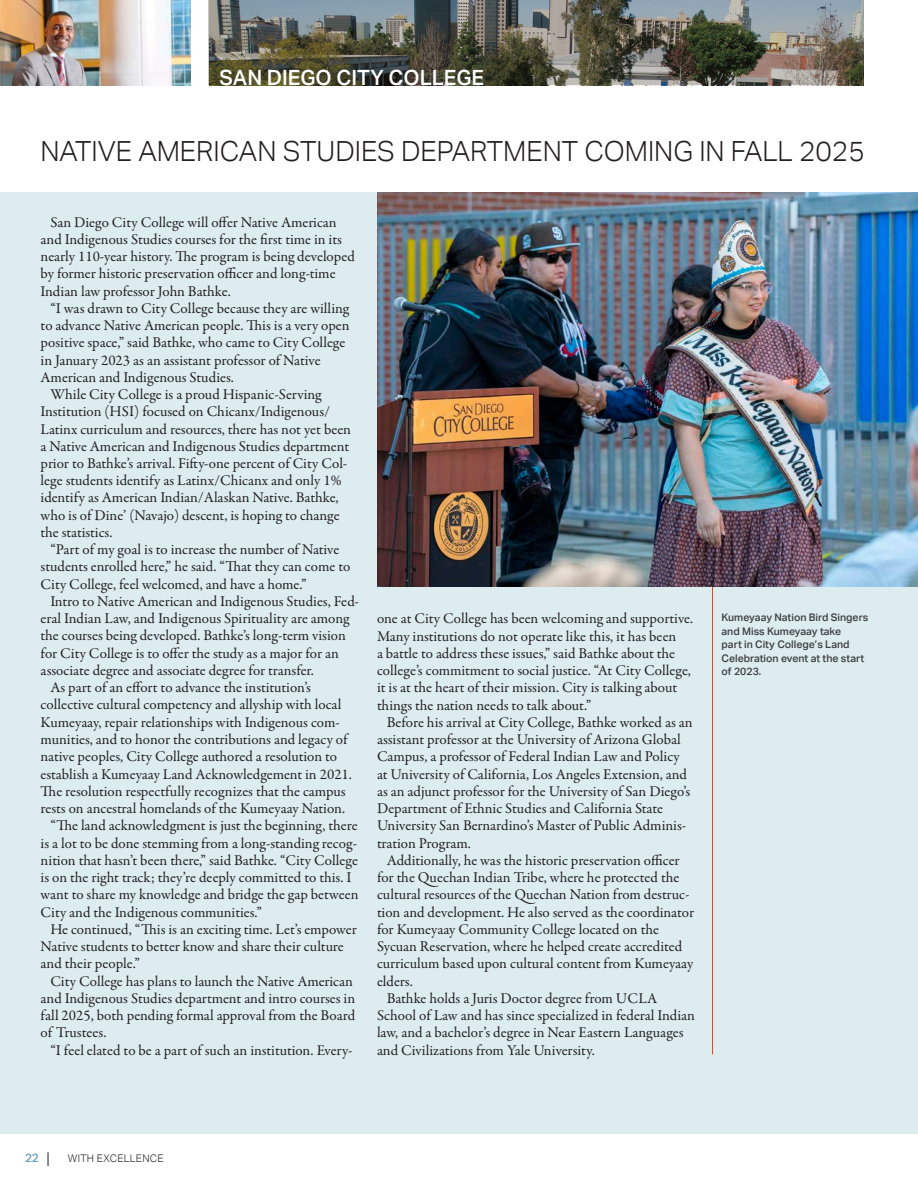
<style>
.page{position:relative;width:918px;height:1188px;background:#fff}
.page>*{position:absolute;margin:0;border:0;box-sizing:border-box;transform-origin:0 0}
.HED_-_Sans_Serif{font:300 27.75px "Aktiv Grotesk";color:#231f20}
.Page_topper_-_campus{font:500 21px "Aktiv Grotesk";color:#fff}
.t1{font:15px/17.2px "Garamond Premr Pro";color:#231f20}
.t2{font:500 12px "Aktiv Grotesk";color:#69a0b7}
.t3{font:500 10.5px/13.5px "Aktiv Grotesk";color:#3e3e3f}
.t4{font:300 10.5px "Aktiv Grotesk";letter-spacing:.025em;color:#231f20}
</style>
<div class="page">
<svg style="left:48px;top:1152px;width:1px;height:14px"></svg>
<img style="left:209px;top:0;width:655px;height:85px">
<img style="left:0;top:0;width:190px;height:85px">
<div style="left:0;top:192px;width:918px;height:942px;background:#dcecef"></div>
<hr style="left:712px;top:580px;width:1px;height:475px;background:#e54a20">
<img style="left:377px;top:193px;width:541px;height:394px">
<p class="Page_topper_-_campus" style="left:219px;top:66px;width:266px">SAN DIEGO CITY COLLEGE</p>
<p class="HED_-_Sans_Serif" style="left:40px;top:135px;width:826px">NATIVE AMERICAN STUDIES DEPARTMENT COMING IN FALL 2025</p>
<p class="t1" style="left:41px;top:214px;width:316px;text-indent:10px">San Diego City College will offer Native American and Indigenous Studies courses for the first time in its nearly 110-year history. The program is being developed by former historic preservation officer and long-time Indian law professor John Bathke.</p>
<p class="t1" style="left:41px;top:300px;width:310px;text-indent:10px">“I was drawn to City College because they are willing to advance Native American people. This is a very open positive space,” said Bathke, who came to City College in January 2023 as an assistant professor of Native American and Indigenous Studies.</p>
<p class="t1" style="left:41px;top:386px;width:312px;text-indent:10px">While City College is a proud Hispanic-Serving Institution (HSI) focused on Chicanx/Indigenous/ Latinx curriculum and resources, there has not yet been a Native American and Indigenous Studies department prior to Bathke’s arrival. Fifty-one percent of City Col&shy;lege students identify as Latinx/Chicanx and only 1% identify as American Indian/Alaskan Native. Bathke, who is of Dine’ (Navajo) descent, is hoping to change the statistics.</p>
<p class="t1" style="left:41px;top:541px;width:311px;text-indent:10px">“Part of my goal is to increase the number of Native students enrolled here,” he said. “That they can come to<br>City College, feel welcomed, and have a home.”</p>
<p class="t1" style="left:41px;top:593px;width:320px;text-indent:10px">Intro to Native American and Indigenous Studies, Fed&shy;eral Indian Law, and Indigenous Spirituality are among the courses being developed. Bathke’s long-term vision for City College is to offer the study as a major for an associate degree and associate degree for transfer.</p>
<p class="t1" style="left:41px;top:679px;width:313px;text-indent:10px">As part of an effort to advance the institution’s collective cultural competency and allyship with local Kumeyaay, repair relationships with Indigenous com&shy;munities, and to honor the contributions and legacy of native peoples, City College authored a resolution to establish a Kumeyaay Land Acknowledgement in 2021.<br>The resolution respectfully recognizes that the campus rests on ancestral homelands of the Kumeyaay Nation.</p>
<p class="t1" style="left:41px;top:817px;width:319px;text-indent:10px">“The land acknowledgment is just the beginning, there is a lot to be done stemming from a long-standing recog&shy;nition that hasn’t been there,” said Bathke. “City College is on the right track; they’re deeply committed to this. I want to share my knowledge and bridge the gap between City and the Indigenous communities.”</p>
<p class="t1" style="left:41px;top:921px;width:318px;text-indent:10px">He continued, “This is an exciting time. Let’s empower<br>Native students to better know and share their culture and their people.”</p>
<p class="t1" style="left:41px;top:973px;width:316px;text-indent:10px">City College has plans to launch the Native American and Indigenous Studies department and intro courses in fall 2025, both pending formal approval from the Board of Trustees.</p>
<p class="t1" style="left:50px;top:1042px;width:304px">“I feel elated to be a part of such an institution. Every-</p>
<p class="t1" style="left:377px;top:610px;width:318px">one at City College has been welcoming and supportive.<br>Many institutions do not operate like this, it has been<br>a battle to address these issues,” said Bathke about the college’s commitment to social justice. “At City College, it is at the heart of their mission. City is talking about things the nation needs to talk about.”</p>
<p class="t1" style="left:377px;top:714px;width:317px;text-indent:10px">Before his arrival at City College, Bathke worked as an assistant professor at the University of Arizona Global Campus, a professor of Federal Indian Law and Policy at University of California, Los Angeles Extension, and as an adjunct professor for the University of San Diego’s Department of Ethnic Studies and California State University San Bernardino’s Master of Public Adminis&shy;tration Program.</p>
<p class="t1" style="left:377px;top:852px;width:319px;text-indent:10px">Additionally, he was the historic preservation officer for the Quechan Indian Tribe, where he protected the cultural resources of the Quechan Nation from destruc&shy;tion and development. He also served as the coordinator for Kumeyaay Community College located on the Sycuan Reservation, where he helped create accredited curriculum based upon cultural content from Kumeyaay elders.</p>
<p class="t1" style="left:377px;top:990px;width:320px;text-indent:10px">Bathke holds a Juris Doctor degree from UCLA School of Law and has since specialized in federal Indian law, and a bachelor’s degree in Near Eastern Languages and Civilizations from Yale University.</p>
<p class="t3" style="left:722px;top:611px;width:148px">Kumeyaay Nation Bird Singers and Miss Kumeyaay take<br>part in City College’s Land<br>Celebration event at the start of 2023.</p>
<p class="t2" style="left:25px;top:1151px;width:15px">22</p>
<p class="t4" style="left:68px;top:1152px;width:97px">WITH EXCELLENCE</p>
</div>
